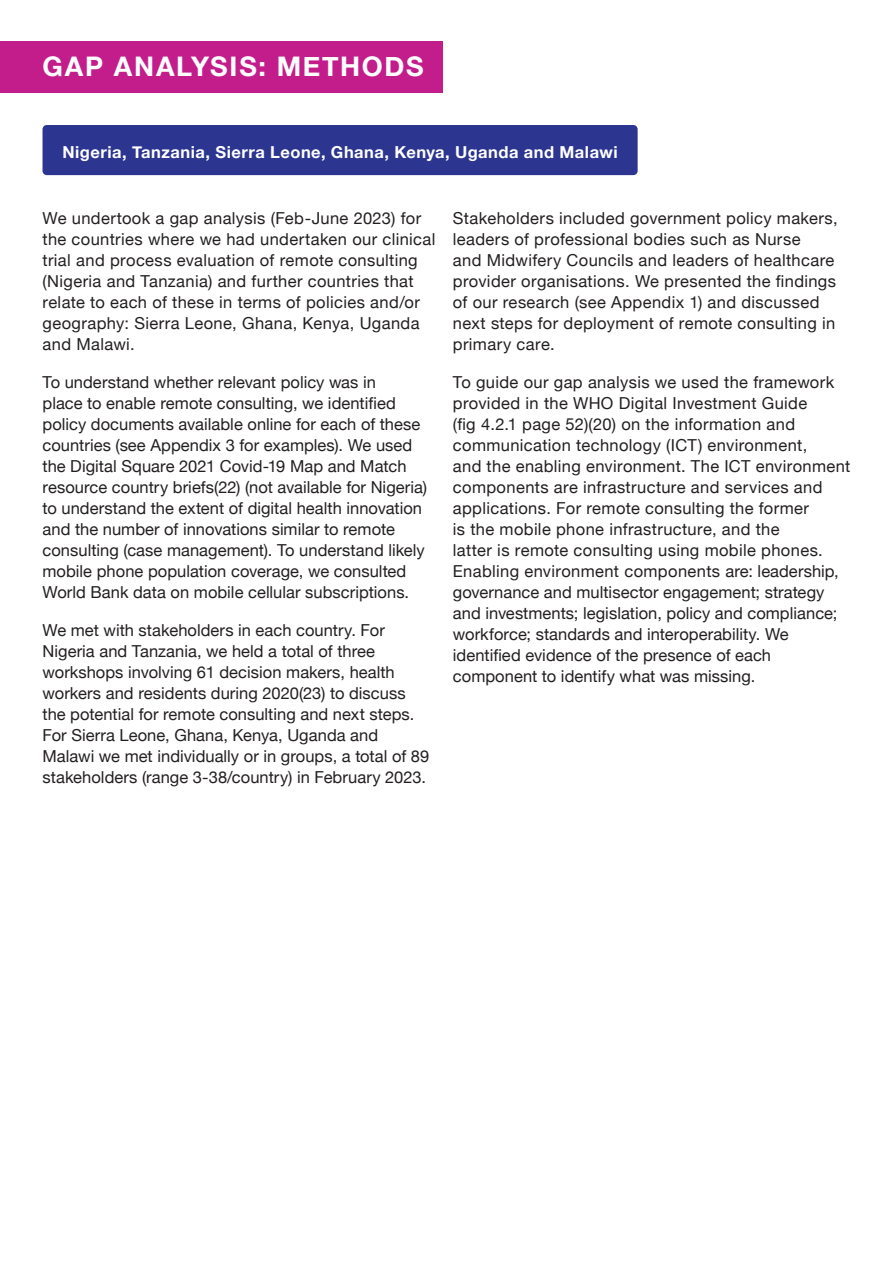
<style>
.page{position:relative;width:893px;height:1263px;background:#fff}
.page>*{position:absolute;margin:0;border:0;box-sizing:border-box;transform-origin:0 0}
.t1{font:700 27px "Helvetica Neue";letter-spacing:.065em;color:#fff}
.t2{font:16.5px/21px "Helvetica Neue";letter-spacing:.01em;color:#231f20}
.t3{font:700 16.5px "Helvetica Neue";letter-spacing:.03em;color:#fff}
</style>
<div class="page">
<div style="left:0;top:41px;width:443px;height:51px;background:#c31d8c"></div>
<div style="left:43px;top:125px;width:595px;height:50px;background:#2c358f;border-radius:4px"></div>
<p class="t1" style="left:43px;top:45px;width:383px">GAP ANALYSIS: METHODS</p>
<p class="t3" style="left:63px;top:139px;width:557px">Nigeria, Tanzania, Sierra Leone, Ghana, Kenya, Uganda and Malawi</p>
<p class="t2" style="left:43px;top:208px;width:394px">We undertook a gap analysis (Feb-June 2023) for the countries where we had undertaken our clinical trial and process evaluation of remote consulting (Nigeria and Tanzania) and further countries that relate to each of these in terms of policies and/or geography: Sierra Leone, Ghana, Kenya, Uganda and Malawi.</p>
<p class="t2" style="left:43px;top:372px;width:386px">To understand whether relevant policy was in<br>place to enable remote consulting, we identified policy documents available online for each of these countries (see Appendix 3 for examples). We used the Digital Square 2021 Covid-19 Map and Match resource country briefs(22) (not available for Nigeria) to understand the extent of digital health innovation and the number of innovations similar to remote consulting (case management). To understand likely mobile phone population coverage, we consulted World Bank data on mobile cellular subscriptions.</p>
<p class="t2" style="left:43px;top:620px;width:388px">We met with stakeholders in each country. For Nigeria and Tanzania, we held a total of three workshops involving 61 decision makers, health workers and residents during 2020(23) to discuss the potential for remote consulting and next steps.<br>For Sierra Leone, Ghana, Kenya, Uganda and Malawi we met individually or in groups, a total of 89 stakeholders (range 3-38/country) in February 2023.</p>
<p class="t2" style="left:453px;top:208px;width:386px">Stakeholders included government policy makers, leaders of professional bodies such as Nurse<br>and Midwifery Councils and leaders of healthcare provider organisations. We presented the findings of our research (see Appendix 1) and discussed next steps for deployment of remote consulting in primary care.</p>
<p class="t2" style="left:453px;top:372px;width:399px">To guide our gap analysis we used the framework provided in the WHO Digital Investment Guide<br>(fig 4.2.1 page 52)(20) on the information and communication technology (ICT) environment,<br>and the enabling environment. The ICT environment components are infrastructure and services and applications. For remote consulting the former<br>is the mobile phone infrastructure, and the<br>latter is remote consulting using mobile phones.<br>Enabling environment components are: leadership, governance and multisector engagement; strategy and investments; legislation, policy and compliance; workforce; standards and interoperability. We identified evidence of the presence of each component to identify what was missing.</p>
</div>
